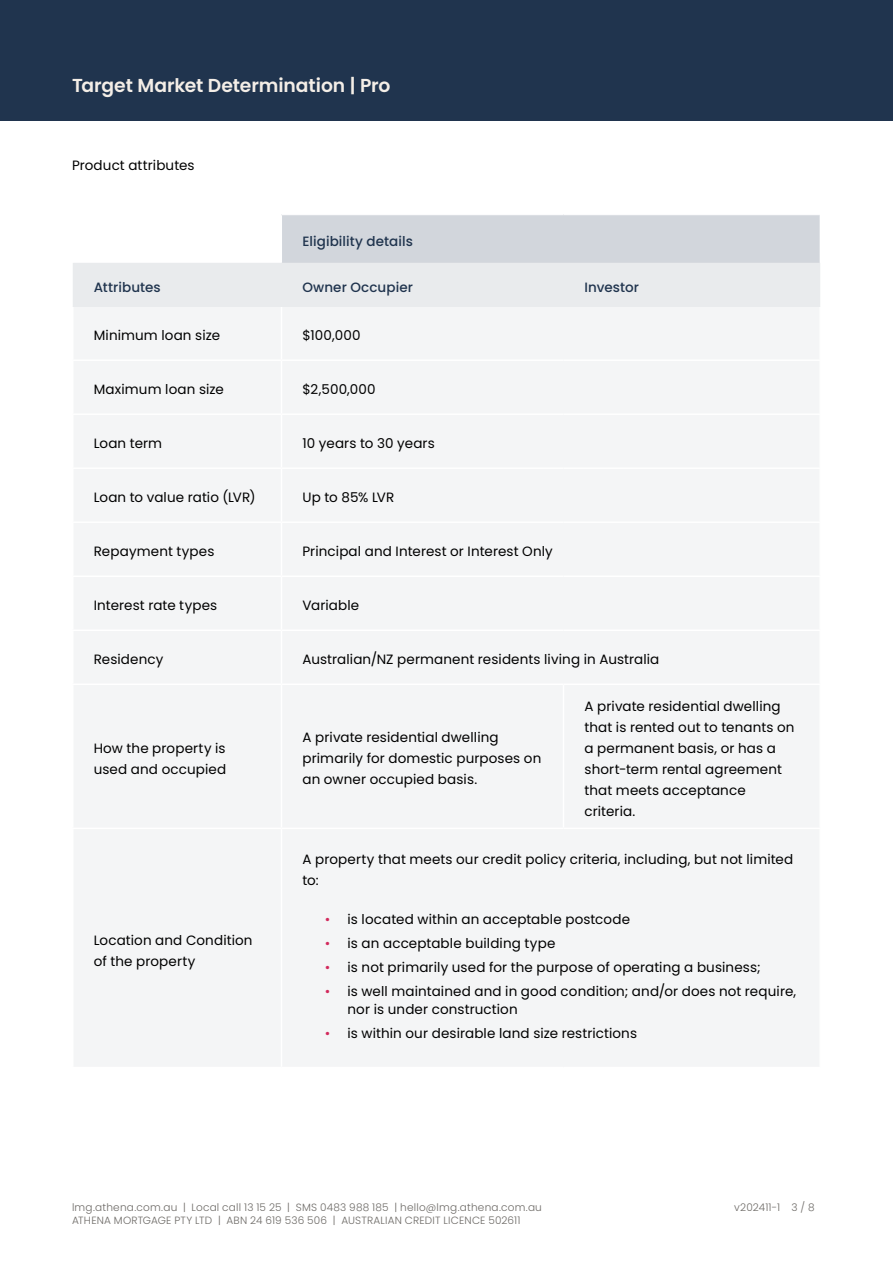
<style>
.page{position:relative;width:893px;height:1263px;background:#fff}
.page>*{position:absolute;margin:0;border:0;box-sizing:border-box;transform-origin:0 0}
.t1{font:600 18.75px "Poppins";letter-spacing:-.005em;color:#f4eee7}
.t2{font:13.5px/21px "Poppins";letter-spacing:.01em;color:#000}
.t3{font:500 13.5px "Poppins";letter-spacing:.005em;color:#20344e}
.t4{font:300 10.5px/12.6px "Poppins";letter-spacing:.02em;color:#6d6a66}
.s1{color:#d2295c}
</style>
<div class="page">
<div style="left:0;top:0;width:893px;height:120px;background:#20344e"></div>
<div style="left:281px;top:215px;width:539px;height:48px;background:#d2d6dc"></div>
<div style="left:73px;top:263px;width:747px;height:44px;background:#e9ebed"></div>
<div style="left:74px;top:307px;width:745px;height:759px;background:#f4f5f6"></div>
<hr style="left:281px;top:215px;width:1px;height:48px;background:#fff">
<hr style="left:281px;top:307px;width:1px;height:52px;background:#fff">
<hr style="left:72px;top:359px;width:209px;height:2px;background:#fff">
<hr style="left:281px;top:359px;width:282px;height:2px;background:#fff">
<hr style="left:281px;top:361px;width:1px;height:52px;background:#fff">
<hr style="left:563px;top:359px;width:258px;height:2px;background:#fff">
<hr style="left:72px;top:413px;width:209px;height:2px;background:#fff">
<hr style="left:281px;top:413px;width:282px;height:2px;background:#fff">
<hr style="left:281px;top:415px;width:1px;height:52px;background:#fff">
<hr style="left:563px;top:413px;width:258px;height:2px;background:#fff">
<hr style="left:72px;top:467px;width:209px;height:2px;background:#fff">
<hr style="left:281px;top:467px;width:282px;height:2px;background:#fff">
<hr style="left:281px;top:469px;width:1px;height:52px;background:#fff">
<hr style="left:563px;top:467px;width:258px;height:2px;background:#fff">
<hr style="left:72px;top:521px;width:209px;height:2px;background:#fff">
<hr style="left:281px;top:521px;width:282px;height:2px;background:#fff">
<hr style="left:281px;top:523px;width:1px;height:52px;background:#fff">
<hr style="left:563px;top:521px;width:258px;height:2px;background:#fff">
<hr style="left:72px;top:575px;width:209px;height:2px;background:#fff">
<hr style="left:281px;top:575px;width:282px;height:2px;background:#fff">
<hr style="left:281px;top:577px;width:1px;height:52px;background:#fff">
<hr style="left:563px;top:575px;width:258px;height:2px;background:#fff">
<hr style="left:72px;top:629px;width:209px;height:2px;background:#fff">
<hr style="left:281px;top:629px;width:282px;height:2px;background:#fff">
<hr style="left:281px;top:631px;width:1px;height:52px;background:#fff">
<hr style="left:563px;top:629px;width:258px;height:2px;background:#fff">
<hr style="left:72px;top:683px;width:209px;height:2px;background:#fff">
<hr style="left:281px;top:683px;width:282px;height:2px;background:#fff">
<hr style="left:281px;top:685px;width:1px;height:142px;background:#fff">
<hr style="left:563px;top:683px;width:258px;height:2px;background:#fff">
<hr style="left:563px;top:685px;width:1px;height:142px;background:#fff">
<hr style="left:72px;top:827px;width:209px;height:2px;background:#fff">
<hr style="left:281px;top:827px;width:282px;height:2px;background:#fff">
<hr style="left:281px;top:829px;width:1px;height:238px;background:#fff">
<hr style="left:563px;top:827px;width:258px;height:2px;background:#fff">
<h1 class="t1" style="left:72px;top:75px;width:320px">Target Market Determination | Pro</h1>
<p class="t2" style="left:72px;top:155px;width:124px">Product attributes</p>
<p class="t3" style="left:302px;top:233px;width:112px">Eligibility details</p>
<p class="t3" style="left:94px;top:279px;width:69px">Attributes</p>
<p class="t3" style="left:302px;top:279px;width:112px">Owner Occupier</p>
<p class="t3" style="left:584px;top:279px;width:56px">Investor</p>
<p class="t2" style="left:94px;top:325px;width:128px">Minimum loan size</p>
<p class="t2" style="left:302px;top:325px;width:60px">$100,000</p>
<p class="t2" style="left:94px;top:379px;width:132px">Maximum loan size</p>
<p class="t2" style="left:302px;top:379px;width:75px">$2,500,000</p>
<p class="t2" style="left:94px;top:433px;width:70px">Loan term</p>
<p class="t2" style="left:302px;top:433px;width:134px">10 years to 30 years</p>
<p class="t2" style="left:94px;top:487px;width:163px">Loan to value ratio (LVR)</p>
<p class="t2" style="left:302px;top:487px;width:93px">Up to 85% LVR</p>
<p class="t2" style="left:94px;top:541px;width:122px">Repayment types</p>
<p class="t2" style="left:302px;top:541px;width:252px">Principal and Interest or Interest Only</p>
<p class="t2" style="left:94px;top:595px;width:125px">Interest rate types</p>
<p class="t2" style="left:302px;top:595px;width:58px">Variable</p>
<p class="t2" style="left:94px;top:649px;width:71px">Residency</p>
<p class="t2" style="left:302px;top:649px;width:358px">Australian/NZ permanent residents living in Australia</p>
<p class="t2" style="left:94px;top:738px;width:134px">How the property is used and occupied</p>
<p class="t2" style="left:302px;top:727px;width:240px">A private residential dwelling primarily for domestic purposes on an owner occupied basis.</p>
<p class="t2" style="left:584px;top:696px;width:211px">A private residential dwelling that is rented out to tenants on a permanent basis, or has a short-term rental agreement that meets acceptance criteria.</p>
<p class="t2" style="left:94px;top:929px;width:160px">Location and Condition of the property</p>
<p class="t2" style="left:302px;top:848px;width:492px">A property that meets our credit policy criteria, including, but not limited to:</p>
<p class="t2" style="left:325px;top:908px;width:307px"><span class="s1">•</span> is located within an acceptable postcode</p>
<p class="t2" style="left:325px;top:932px;width:232px"><span class="s1">•</span> is an acceptable building type</p>
<p class="t2" style="left:325px;top:956px;width:437px"><span class="s1">•</span> is not primarily used for the purpose of operating a business;</p>
<p class="t2" style="left:347px;top:982px;width:450px;line-height:18px;text-indent:-23px"><span class="s1">•</span> is well maintained and in good condition; and/or does not require, nor is under construction</p>
<p class="t2" style="left:325px;top:1022px;width:314px"><span class="s1">•</span> is within our desirable land size restrictions</p>
<p class="t4" style="left:72px;top:1201px;width:471px">lmg.athena.com.au | Local call 13 15 25 | SMS 0483 988 185 | hello@lmg.athena.com.au<br>ATHENA MORTGAGE PTY LTD | ABN 24 619 536 506 | AUSTRALIAN CREDIT LICENCE 502611</p>
<p class="t4" style="left:734px;top:1201px;width:82px">v202411-1 3 / 8</p>
</div>
